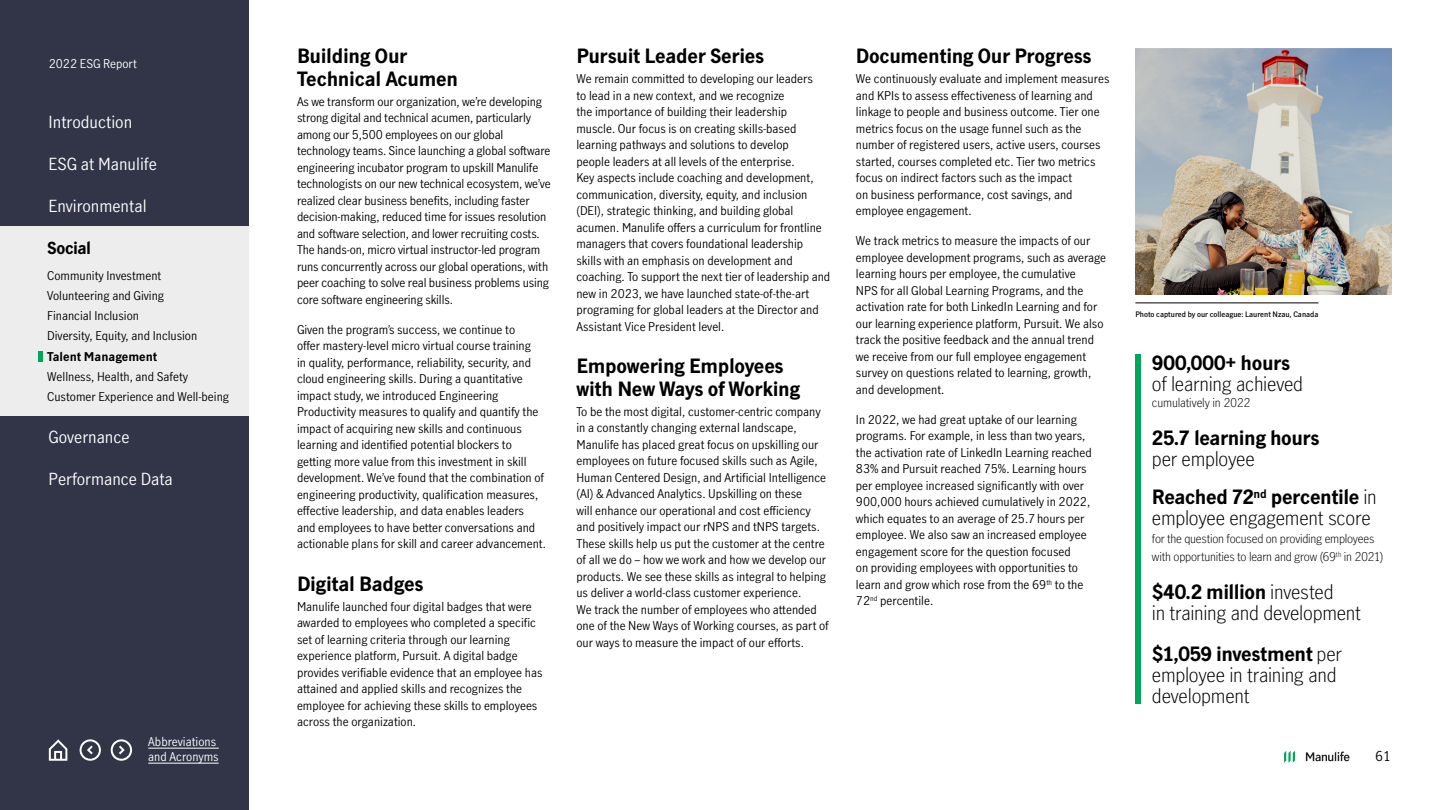
<style>
.page{position:relative;width:1440px;height:810px;background:#fff}
.page>*{position:absolute;margin:0;border:0;box-sizing:border-box;transform-origin:0 0}
.Data_pullouts_24_32{font:300 19.5px/21px "Manulife JH Sans Optimized";letter-spacing:-.015em;color:#000}
.H3_-_Header_26_30{font:700 19.5px/22.5px "Manulife JH Sans Optimized";letter-spacing:-.015em;color:#000}
.Data_pullouts_24_32-2{font:700 19.5px/21px "Manulife JH Sans Optimized";letter-spacing:-.025em;color:#000}
.Main_Chapters_24_24{font:16.5px "Manulife JH Sans Optimized";color:#fff}
.Main_Chapters_24_24-2{font:700 16.5px "Manulife JH Sans Optimized";letter-spacing:-.035em;color:#000}
.t1{font:13.5px "Manulife JH Sans Optimized";color:#000}
.Body_-_16_22{font:12px/16.5px "Manulife JH Sans Optimized";color:#000}
.Section_Headers_16_1{font:12px "Manulife JH Sans Optimized";color:#000}
.Data_pullouts_24_32-3{font:300 12px/18px "Manulife JH Sans Optimized";letter-spacing:-.02em;color:#000}
.Body_-_16_22-2{font:12px/15px "Manulife JH Sans Optimized";color:#fff}
.Section_Headers_16_1-2{font:700 12px "Manulife JH Sans Optimized";color:#000}
.t2{font:600 7.5px "Manulife JH Sans Optimized";color:#000}
.s1{font-weight:700}
.s2{font-weight:300}
</style>
<div class="page">
<div style="left:0;top:0;width:248px;height:810px;background:#323547"></div>
<svg style="left:49px;top:739px;width:18px;height:22px"></svg>
<svg style="left:80px;top:739px;width:21px;height:22px"></svg>
<svg style="left:111px;top:739px;width:21px;height:22px"></svg>
<div style="left:0;top:227px;width:248px;height:189px;background:#ededed"></div>
<hr style="left:148px;top:748px;width:71px;height:1px;background:#fff">
<hr style="left:148px;top:763px;width:71px;height:1px;background:#fff">
<hr style="left:1135px;top:303px;width:183px;height:1px;background:#000">
<img style="left:1135px;top:49px;width:256px;height:245px">
<div style="left:1135px;top:354px;width:6px;height:350px;background:#00a758"></div>
<hr style="left:38px;top:351px;width:4px;height:10px;background:#00a758">
<svg style="left:1306px;top:751px;width:44px;height:10px"></svg>
<svg style="left:1284px;top:751px;width:11px;height:12px"></svg>
<p class="Body_-_16_22-2" style="left:49px;top:55px;width:90px">2022 ESG Report</p>
<p class="Main_Chapters_24_24" style="left:49px;top:111px;width:85px">Introduction</p>
<p class="Main_Chapters_24_24" style="left:49px;top:152px;width:110px">ESG at Manulife</p>
<p class="Main_Chapters_24_24" style="left:49px;top:194px;width:99px">Environmental</p>
<p class="Main_Chapters_24_24-2" style="left:47px;top:236px;width:45px">Social</p>
<p class="Section_Headers_16_1" style="left:47px;top:267px;width:116px">Community Investment</p>
<p class="Section_Headers_16_1" style="left:47px;top:287px;width:118px">Volunteering and Giving</p>
<p class="Section_Headers_16_1" style="left:47px;top:307px;width:93px">Financial Inclusion</p>
<p class="Section_Headers_16_1" style="left:47px;top:328px;width:152px">Diversity, Equity, and Inclusion</p>
<p class="Section_Headers_16_1-2" style="left:47px;top:348px;width:112px">Talent Management</p>
<p class="Section_Headers_16_1" style="left:47px;top:368px;width:142px">Wellness, Health, and Safety</p>
<p class="Section_Headers_16_1" style="left:47px;top:388px;width:183px">Customer Experience and Well-being</p>
<p class="Main_Chapters_24_24" style="left:49px;top:426px;width:83px">Governance</p>
<p class="Main_Chapters_24_24" style="left:49px;top:468px;width:126px">Performance Data</p>
<p class="Body_-_16_22-2" style="left:148px;top:734px;width:72px">Abbreviations and Acronyms</p>
<h3 class="H3_-_Header_26_30" style="left:297px;top:44px;width:163px">Building Our<br>Technical Acumen</h3>
<p class="Body_-_16_22" style="left:297px;top:92px;width:255px">As we transform our organization, we’re developing strong digital and technical acumen, particularly among our 5,500 employees on our global technology teams. Since launching a global software engineering incubator program to upskill Manulife technologists on our new technical ecosystem, we’ve realized clear business benefits, including faster decision-making, reduced time for issues resolution and software selection, and lower recruiting costs.<br>The hands-on, micro virtual instructor-led program runs concurrently across our global operations, with peer coaching to solve real business problems using core software engineering skills.</p>
<p class="Body_-_16_22" style="left:297px;top:320px;width:250px">Given the program’s success, we continue to<br>offer mastery-level micro virtual course training<br>in quality, performance, reliability, security, and cloud engineering skills. During a quantitative impact study, we introduced Engineering Productivity measures to qualify and quantify the impact of acquiring new skills and continuous learning and identified potential blockers to getting more value from this investment in skill development. We’ve found that the combination of engineering productivity, qualification measures, effective leadership, and data enables leaders<br>and employees to have better conversations and actionable plans for skill and career advancement.</p>
<h3 class="H3_-_Header_26_30" style="left:297px;top:572px;width:128px">Digital Badges</h3>
<p class="Body_-_16_22" style="left:297px;top:598px;width:247px">Manulife launched four digital badges that were awarded to employees who completed a specific set of learning criteria through our learning experience platform, Pursuit. A digital badge provides verifiable evidence that an employee has attained and applied skills and recognizes the employee for achieving these skills to employees across the organization.</p>
<h3 class="H3_-_Header_26_30" style="left:576px;top:44px;width:189px">Pursuit Leader Series</h3>
<p class="Body_-_16_22" style="left:576px;top:70px;width:255px">We remain committed to developing our leaders<br>to lead in a new context, and we recognize<br>the importance of building their leadership<br>muscle. Our focus is on creating skills-based learning pathways and solutions to develop<br>people leaders at all levels of the enterprise.<br>Key aspects include coaching and development, communication, diversity, equity, and inclusion (DEI), strategic thinking, and building global acumen. Manulife offers a curriculum for frontline managers that covers foundational leadership skills with an emphasis on development and coaching. To support the next tier of leadership and new in 2023, we have launched state-of-the-art programing for global leaders at the Director and Assistant Vice President level.</p>
<h3 class="H3_-_Header_26_30" style="left:576px;top:354px;width:225px">Empowering Employees with New Ways of Working</h3>
<p class="Body_-_16_22" style="left:576px;top:403px;width:254px">To be the most digital, customer-centric company in a constantly changing external landscape, Manulife has placed great focus on upskilling our employees on future focused skills such as Agile, Human Centered Design, and Artificial Intelligence (AI) &amp; Advanced Analytics. Upskilling on these<br>will enhance our operational and cost efficiency and positively impact our rNPS and tNPS targets.<br>These skills help us put the customer at the centre of all we do – how we work and how we develop our products. We see these skills as integral to helping us deliver a world-class customer experience.<br>We track the number of employees who attended one of the New Ways of Working courses, as part of our ways to measure the impact of our efforts.</p>
<h3 class="H3_-_Header_26_30" style="left:856px;top:44px;width:237px">Documenting Our Progress</h3>
<p class="Body_-_16_22" style="left:856px;top:70px;width:255px">We continuously evaluate and implement measures and KPIs to assess effectiveness of learning and linkage to people and business outcome. Tier one metrics focus on the usage funnel such as the number of registered users, active users, courses started, courses completed etc. Tier two metrics focus on indirect factors such as the impact<br>on business performance, cost savings, and employee engagement.</p>
<p class="Body_-_16_22" style="left:856px;top:232px;width:252px">We track metrics to measure the impacts of our employee development programs, such as average learning hours per employee, the cumulative<br>NPS for all Global Learning Programs, and the activation rate for both LinkedIn Learning and for our learning experience platform, Pursuit. We also track the positive feedback and the annual trend we receive from our full employee engagement survey on questions related to learning, growth, and development.</p>
<p class="Body_-_16_22" style="left:856px;top:410px;width:237px">In 2022, we had great uptake of our learning programs. For example, in less than two years, the activation rate of LinkedIn Learning reached 83% and Pursuit reached 75%. Learning hours per employee increased significantly with over 900,000 hours achieved cumulatively in 2022, which equates to an average of 25.7 hours per employee. We also saw an increased employee engagement score for the question focused<br>on providing employees with opportunities to learn and grow which rose from the 69<sup>th</sup> to the 72<sup>nd</sup> percentile.</p>
<p class="t2" style="left:1135px;top:309px;width:185px">Photo captured by our colleague: Laurent Nzau, Canada</p>
<p class="Data_pullouts_24_32" style="left:1152px;top:352px;width:153px"><span class="s1">900,000</span><sup>+</sup> <span class="s1">hours </span>of learning achieved</p>
<p class="Data_pullouts_24_32-3" style="left:1152px;top:394px;width:100px">cumulatively in 2022</p>
<p class="Data_pullouts_24_32-2" style="left:1152px;top:427px;width:169px">25.7 learning hours <span class="s2">per employee</span></p>
<p class="Data_pullouts_24_32" style="left:1152px;top:486px;width:226px"><span class="s1">Reached 72</span><sup>nd</sup> <span class="s1">percentile</span> in employee engagement score</p>
<p class="Data_pullouts_24_32-3" style="left:1152px;top:529px;width:233px">for the question focused on providing employees with opportunities to learn and grow (69<sup>th</sup> in 2021)</p>
<p class="Data_pullouts_24_32" style="left:1152px;top:581px;width:211px"><span class="s1">$40.2 million</span> invested<br>in training and development</p>
<p class="Data_pullouts_24_32" style="left:1152px;top:643px;width:192px"><span class="s1">$1,059 investment</span> per employee in training and development</p>
<p class="t1" style="left:1375px;top:747px;width:17px">61</p>
</div>
